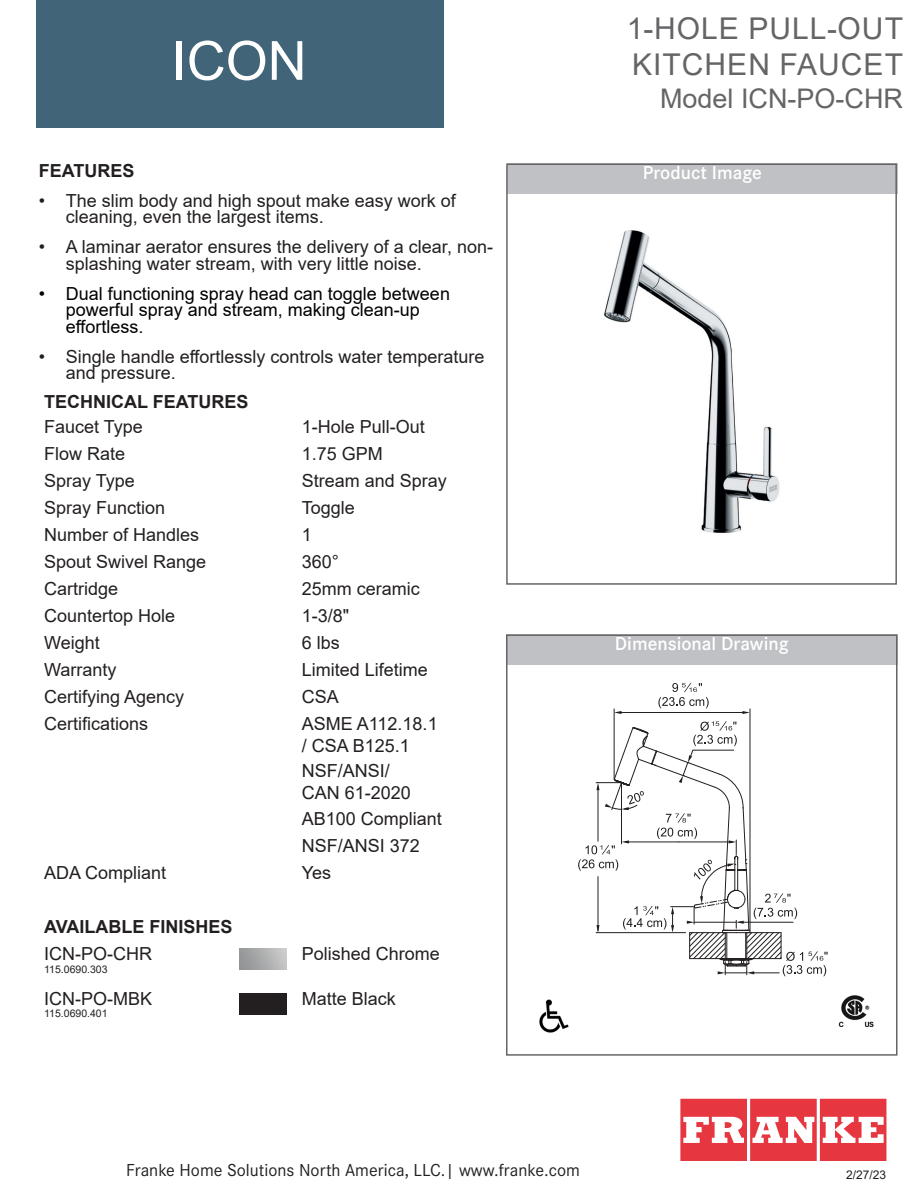
<style>
.page{position:relative;width:918px;height:1188px;background:#fff}
.page>*{position:absolute;margin:0;border:0;box-sizing:border-box;transform-origin:0 0}
.t1{font:54px "Arial";color:#fff}
.t2{font:30px "Arial";letter-spacing:.035em;color:#656568}
.t3{font:27px "Arial";color:#656568}
.t4{font:600 19.5px "Corporate S";color:#fff}
.t5{font:18px/16.5px "Arial";color:#231f20}
.t6{font:18px/16.5px "Arial";color:#000}
.t7{font:18px "Corporate S";color:#231f20}
.t8{font:700 18px "Arial";color:#231f20}
.t9{font:12px "Arial";color:#231f20}
.t10{font:10.5px "Arial";color:#231f20}
</style>
<div class="page">
<svg style="left:680px;top:1099px;width:206px;height:62px"></svg>
<div style="left:37px;top:0;width:407px;height:127px;background:#416478"></div>
<div style="left:506px;top:634px;width:392px;height:31px;background:#c0c1c4"></div>
<div style="left:506px;top:634px;width:392px;height:422px;border:2px solid #656568"></div>
<div style="left:507px;top:164px;width:391px;height:30px;background:#c0c1c4"></div>
<div style="left:506px;top:164px;width:391px;height:421px;border:2px solid #656568"></div>
<img style="left:539px;top:999px;width:30px;height:34px">
<img style="left:838px;top:995px;width:36px;height:32px">
<div style="left:239px;top:993px;width:48px;height:22px;background:#231f20"></div>
<img style="left:605px;top:230px;width:175px;height:303px">
<hr style="left:750px;top:709px;width:1px;height:221px;background:#231f20">
<hr style="left:618px;top:712px;width:128px;height:1px;background:#231f20">
<hr style="left:614px;top:709px;width:1px;height:70px;background:#231f20">
<svg style="left:614px;top:711px;width:8px;height:3px"></svg>
<svg style="left:742px;top:711px;width:8px;height:3px"></svg>
<svg style="left:658px;top:683px;width:51px;height:25px"></svg>
<svg style="left:578px;top:721px;width:250px;height:255px"></svg>
<p class="t1" style="left:172px;top:24px;width:137px">ICON</p>
<p class="t8" style="left:39px;top:158px;width:97px">FEATURES</p>
<p class="t5" style="left:66px;top:192px;width:392px;text-indent:-27px">• The slim body and high spout make easy work of cleaning, even the largest items.</p>
<p class="t5" style="left:66px;top:238px;width:429px;text-indent:-27px">• A laminar aerator ensures the delivery of a clear, non&shy;splashing water stream, with very little noise.</p>
<p class="t6" style="left:66px;top:285px;width:386px;text-indent:-27px">• Dual functioning spray head can toggle between powerful spray and stream, making clean-up effortless.</p>
<p class="t5" style="left:66px;top:348px;width:420px;text-indent:-27px">• Single handle effortlessly controls water temperature and pressure.</p>
<p class="t8" style="left:44px;top:389px;width:206px">TECHNICAL FEATURES</p>
<p class="t5" style="left:44px;top:419px;width:100px">Faucet Type</p>
<p class="t5" style="left:302px;top:419px;width:125px">1-Hole Pull-Out</p>
<p class="t5" style="left:44px;top:446px;width:83px">Flow Rate</p>
<p class="t5" style="left:302px;top:446px;width:83px">1.75 GPM</p>
<p class="t5" style="left:44px;top:473px;width:92px">Spray Type</p>
<p class="t5" style="left:302px;top:473px;width:147px">Stream and Spray</p>
<p class="t5" style="left:44px;top:500px;width:123px">Spray Function</p>
<p class="t5" style="left:302px;top:500px;width:55px">Toggle</p>
<p class="t5" style="left:44px;top:527px;width:157px">Number of Handles</p>
<p class="t5" style="left:302px;top:527px;width:12px">1</p>
<p class="t5" style="left:44px;top:554px;width:164px">Spout Swivel Range</p>
<p class="t5" style="left:302px;top:554px;width:39px">360°</p>
<p class="t5" style="left:44px;top:581px;width:76px">Cartridge</p>
<p class="t5" style="left:302px;top:581px;width:120px">25mm ceramic</p>
<p class="t5" style="left:44px;top:608px;width:133px">Countertop Hole</p>
<p class="t5" style="left:302px;top:608px;width:49px">1-3/8"</p>
<p class="t5" style="left:44px;top:635px;width:57px">Weight</p>
<p class="t5" style="left:302px;top:635px;width:40px">6 lbs</p>
<p class="t5" style="left:44px;top:662px;width:74px">Warranty</p>
<p class="t5" style="left:302px;top:662px;width:128px">Limited Lifetime</p>
<p class="t5" style="left:44px;top:689px;width:142px">Certifying Agency</p>
<p class="t5" style="left:302px;top:689px;width:39px">CSA</p>
<p class="t5" style="left:44px;top:716px;width:106px">Certifications</p>
<p class="t5" style="left:302px;top:716px;width:137px">ASME A112.18.1</p>
<p class="t5" style="left:302px;top:737px;width:110px">/ CSA B125.1</p>
<p class="t5" style="left:302px;top:763px;width:90px">NSF/ANSI/</p>
<p class="t5" style="left:302px;top:784px;width:111px">CAN 61-2020</p>
<p class="t5" style="left:302px;top:810px;width:142px">AB100 Compliant</p>
<p class="t5" style="left:302px;top:837px;width:120px">NSF/ANSI 372</p>
<p class="t5" style="left:44px;top:864px;width:124px">ADA Compliant</p>
<p class="t5" style="left:302px;top:864px;width:31px">Yes</p>
<p class="t8" style="left:44px;top:914px;width:190px">AVAILABLE FINISHES</p>
<p class="t5" style="left:44px;top:945px;width:109px">ICN-PO-CHR</p>
<p class="t10" style="left:44px;top:962px;width:65px">115.0690.303</p>
<p class="t5" style="left:302px;top:945px;width:140px">Polished Chrome</p>
<p class="t5" style="left:44px;top:990px;width:109px">ICN-PO-MBK</p>
<p class="t10" style="left:44px;top:1006px;width:65px">115.0690.401</p>
<p class="t5" style="left:302px;top:990px;width:96px">Matte Black</p>
<p class="t2" style="left:627px;top:8px;width:278px">1-HOLE PULL-OUT</p>
<p class="t2" style="left:632px;top:44px;width:272px">KITCHEN FAUCET</p>
<p class="t3" style="left:660px;top:80px;width:244px">Model ICN-PO-CHR</p>
<p class="t4" style="left:643px;top:158px;width:121px">Product Image</p>
<p class="t4" style="left:615px;top:629px;width:175px">Dimensional Drawing</p>
<p class="t7" style="left:126px;top:1157px;width:455px">Franke Home Solutions North America, LLC.| www.franke.com</p>
<p class="t9" style="left:846px;top:1166px;width:42px">2/27/23</p>
</div>
